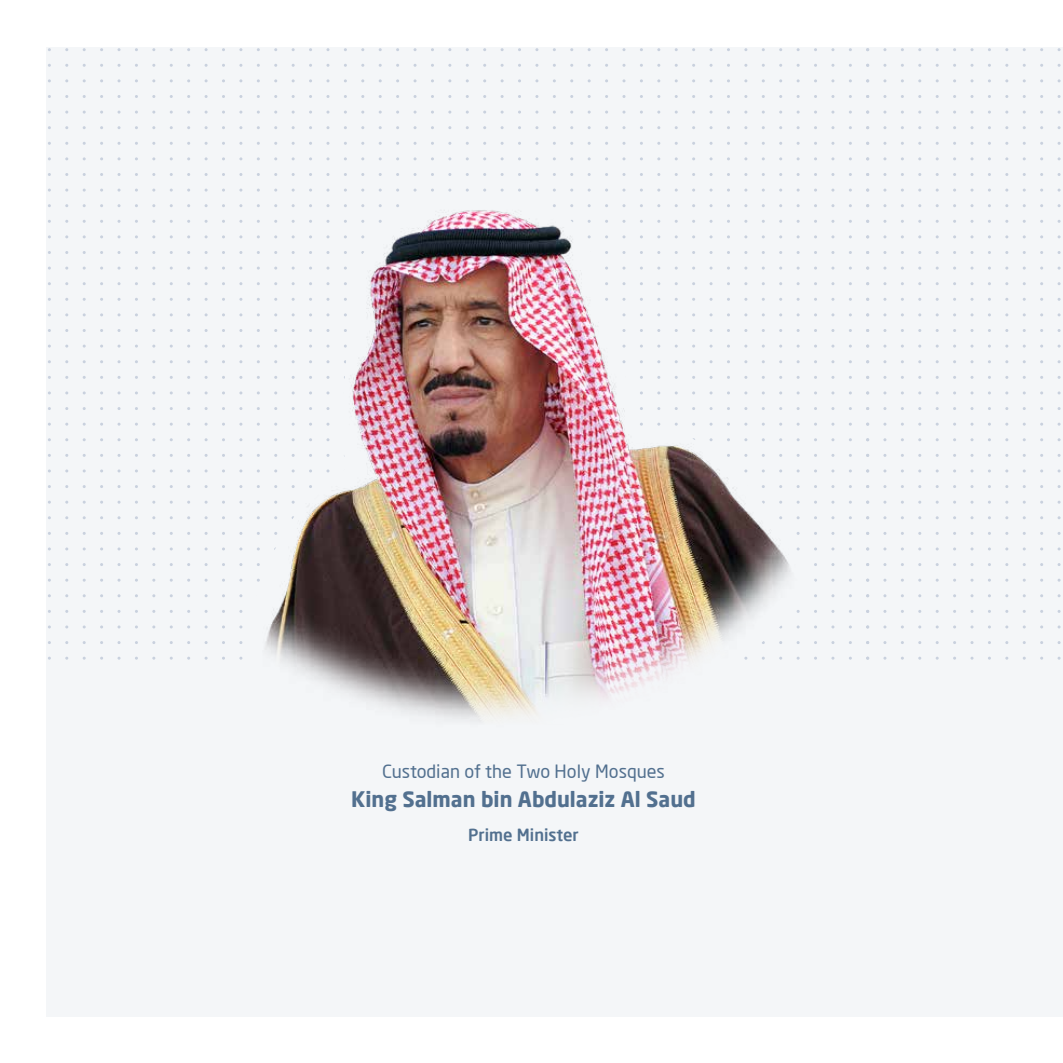
<style>
.page{position:relative;width:1063px;height:1063px;background:#fff}
.page>*{position:absolute;margin:0;border:0;box-sizing:border-box;transform-origin:0 0}
.t1{font:700 21px "Neo Sans Arabic";color:#52708f}
.t2{font:18px "Neo Sans Arabic";color:#52708f}
.t3{font:500 16.5px "Neo Sans Arabic";color:#52708f}
</style>
<div class="page">
<div style="left:47px;top:47px;width:1016px;height:969px;background:#f4f6f8"></div>
<svg style="left:849px;top:48px;width:3px;height:300px"></svg>
<svg style="left:831px;top:48px;width:3px;height:300px"></svg>
<svg style="left:814px;top:48px;width:3px;height:113px"></svg>
<svg style="left:797px;top:48px;width:3px;height:113px"></svg>
<svg style="left:779px;top:48px;width:3px;height:113px"></svg>
<svg style="left:762px;top:48px;width:3px;height:113px"></svg>
<svg style="left:744px;top:48px;width:3px;height:113px"></svg>
<svg style="left:727px;top:48px;width:3px;height:113px"></svg>
<svg style="left:710px;top:48px;width:3px;height:113px"></svg>
<svg style="left:692px;top:48px;width:3px;height:113px"></svg>
<svg style="left:675px;top:48px;width:3px;height:113px"></svg>
<svg style="left:657px;top:48px;width:3px;height:113px"></svg>
<svg style="left:640px;top:48px;width:3px;height:113px"></svg>
<svg style="left:622px;top:48px;width:4px;height:113px"></svg>
<svg style="left:605px;top:48px;width:3px;height:113px"></svg>
<svg style="left:588px;top:48px;width:3px;height:113px"></svg>
<svg style="left:570px;top:48px;width:3px;height:113px"></svg>
<svg style="left:553px;top:48px;width:3px;height:113px"></svg>
<svg style="left:535px;top:48px;width:3px;height:113px"></svg>
<svg style="left:518px;top:48px;width:3px;height:113px"></svg>
<svg style="left:501px;top:48px;width:3px;height:113px"></svg>
<svg style="left:483px;top:48px;width:3px;height:113px"></svg>
<svg style="left:466px;top:48px;width:3px;height:113px"></svg>
<svg style="left:448px;top:48px;width:3px;height:113px"></svg>
<svg style="left:431px;top:48px;width:3px;height:113px"></svg>
<svg style="left:414px;top:48px;width:3px;height:113px"></svg>
<svg style="left:396px;top:48px;width:3px;height:113px"></svg>
<svg style="left:379px;top:48px;width:3px;height:113px"></svg>
<svg style="left:361px;top:48px;width:3px;height:113px"></svg>
<svg style="left:344px;top:48px;width:3px;height:113px"></svg>
<svg style="left:326px;top:48px;width:3px;height:113px"></svg>
<svg style="left:309px;top:48px;width:3px;height:113px"></svg>
<svg style="left:292px;top:48px;width:3px;height:113px"></svg>
<svg style="left:274px;top:48px;width:3px;height:113px"></svg>
<svg style="left:257px;top:48px;width:3px;height:113px"></svg>
<svg style="left:239px;top:48px;width:3px;height:113px"></svg>
<svg style="left:222px;top:48px;width:3px;height:300px"></svg>
<svg style="left:205px;top:48px;width:3px;height:300px"></svg>
<svg style="left:187px;top:48px;width:3px;height:300px"></svg>
<svg style="left:170px;top:48px;width:3px;height:300px"></svg>
<svg style="left:152px;top:48px;width:3px;height:300px"></svg>
<svg style="left:135px;top:48px;width:3px;height:300px"></svg>
<svg style="left:118px;top:48px;width:3px;height:300px"></svg>
<svg style="left:100px;top:48px;width:3px;height:300px"></svg>
<svg style="left:83px;top:48px;width:3px;height:300px"></svg>
<svg style="left:65px;top:48px;width:3px;height:300px"></svg>
<svg style="left:48px;top:48px;width:3px;height:300px"></svg>
<svg style="left:849px;top:360px;width:3px;height:300px"></svg>
<svg style="left:831px;top:360px;width:3px;height:300px"></svg>
<svg style="left:222px;top:360px;width:3px;height:300px"></svg>
<svg style="left:205px;top:360px;width:3px;height:300px"></svg>
<svg style="left:187px;top:360px;width:3px;height:300px"></svg>
<svg style="left:170px;top:360px;width:3px;height:300px"></svg>
<svg style="left:152px;top:360px;width:3px;height:300px"></svg>
<svg style="left:135px;top:360px;width:3px;height:300px"></svg>
<svg style="left:118px;top:360px;width:3px;height:300px"></svg>
<svg style="left:100px;top:360px;width:3px;height:300px"></svg>
<svg style="left:83px;top:360px;width:3px;height:300px"></svg>
<svg style="left:65px;top:360px;width:3px;height:300px"></svg>
<svg style="left:48px;top:360px;width:3px;height:300px"></svg>
<svg style="left:1058px;top:48px;width:3px;height:300px"></svg>
<svg style="left:1040px;top:48px;width:3px;height:300px"></svg>
<svg style="left:1023px;top:48px;width:3px;height:300px"></svg>
<svg style="left:1005px;top:48px;width:3px;height:300px"></svg>
<svg style="left:988px;top:48px;width:3px;height:300px"></svg>
<svg style="left:971px;top:48px;width:3px;height:300px"></svg>
<svg style="left:953px;top:48px;width:3px;height:300px"></svg>
<svg style="left:936px;top:48px;width:3px;height:300px"></svg>
<svg style="left:918px;top:48px;width:3px;height:300px"></svg>
<svg style="left:901px;top:48px;width:3px;height:300px"></svg>
<svg style="left:883px;top:48px;width:3px;height:300px"></svg>
<svg style="left:866px;top:48px;width:3px;height:300px"></svg>
<svg style="left:1058px;top:360px;width:3px;height:300px"></svg>
<svg style="left:1040px;top:360px;width:3px;height:300px"></svg>
<svg style="left:1023px;top:360px;width:3px;height:300px"></svg>
<svg style="left:1005px;top:360px;width:3px;height:300px"></svg>
<svg style="left:988px;top:360px;width:3px;height:300px"></svg>
<svg style="left:971px;top:360px;width:3px;height:300px"></svg>
<svg style="left:953px;top:360px;width:3px;height:300px"></svg>
<svg style="left:936px;top:360px;width:3px;height:300px"></svg>
<svg style="left:918px;top:360px;width:3px;height:300px"></svg>
<svg style="left:901px;top:360px;width:3px;height:300px"></svg>
<svg style="left:883px;top:360px;width:3px;height:300px"></svg>
<svg style="left:866px;top:360px;width:3px;height:300px"></svg>
<img style="left:257px;top:204px;width:543px;height:518px">
<p class="t2" style="left:382px;top:757px;width:284px">Custodian of the Two Holy Mosques</p>
<p class="t1" style="left:351px;top:783px;width:346px">King Salman bin Abdulaziz Al Saud</p>
<p class="t3" style="left:468px;top:822px;width:112px">Prime Minister</p>
</div>
